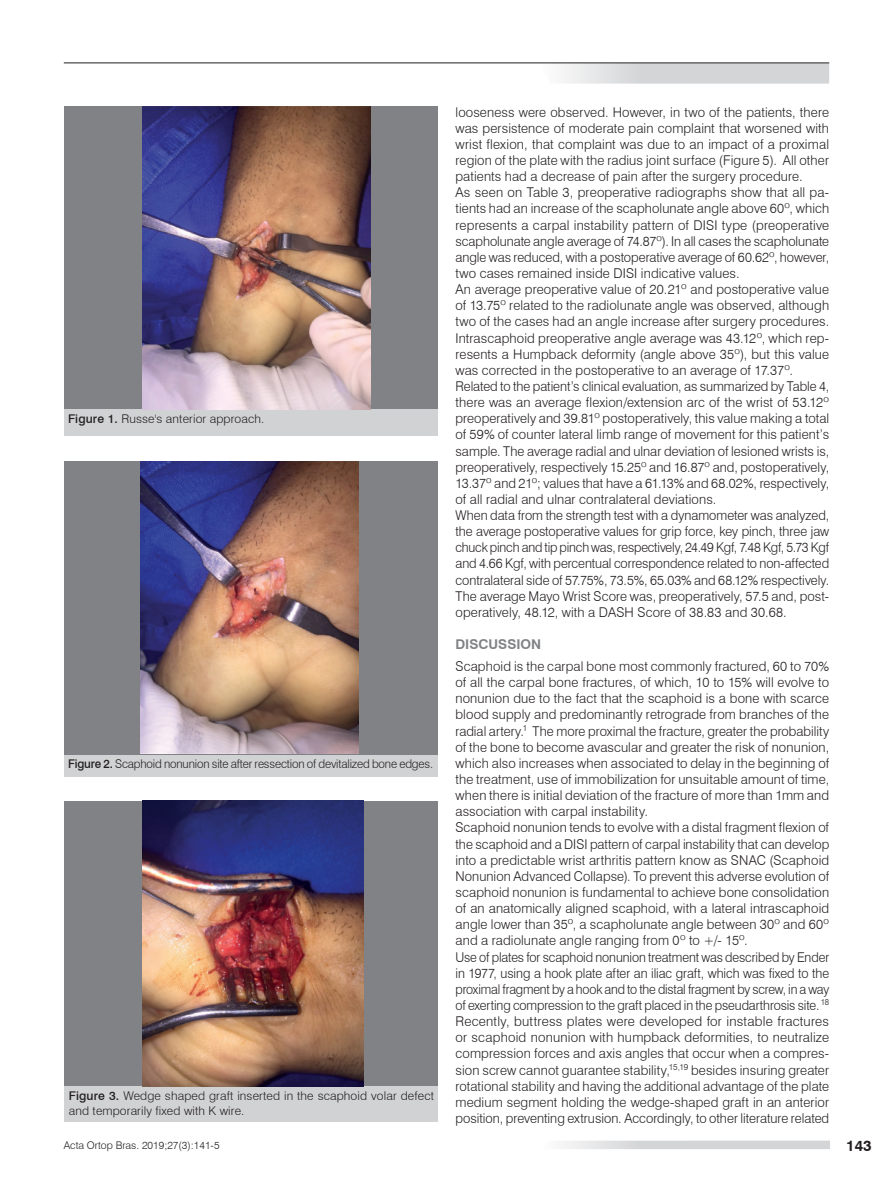
<style>
.page{position:relative;width:893px;height:1191px;background:#fff}
.page>*{position:absolute;margin:0;border:0;box-sizing:border-box;transform-origin:0 0}
.t1{font:700 15px "Swiss 721 BT";color:#231f20}
._004_TEXTO{font:300 13.5px/16.2px "Swiss 721 BT";letter-spacing:.005em;color:#231f20;text-align:justify}
._004_TEXTO-2{font:300 13.5px/16.2px "Swiss 721 BT";letter-spacing:.005em;color:#231f20;text-align:justify;scale:.96 1}
._004_TEXTO-3{font:300 13.5px/16.2px "Swiss 721 BT";letter-spacing:.005em;color:#231f20;text-align:justify;scale:.94 1}
._005_SUBTITULO{font:700 13.5px "Swiss 721 BT";color:#808285}
.Legenda_-_Tam_8{font:300 12px/15px "Swiss 721 BT";letter-spacing:.01em;color:#231f20}
.Legenda_-_Tam_8-2{font:300 12px "Swiss 721 BT";letter-spacing:-.015em;color:#231f20}
.t2{font:300 10.5px "Swiss 721 BT";color:#231f20}
.s1{font-weight:500}
</style>
<div class="page">
<svg style="left:563px;top:64px;width:266px;height:20px;background:#d9dadc"></svg>
<svg style="left:563px;top:1140px;width:267px;height:9px"></svg>
<hr style="left:64px;top:63px;width:765px;height:1px;background:#231f20">
<div style="left:64px;top:106px;width:373px;height:303px;background:#808285"></div>
<div style="left:64px;top:461px;width:373px;height:293px;background:#808285"></div>
<div style="left:65px;top:800px;width:373px;height:286px;background:#808285"></div>
<div style="left:64px;top:409px;width:373px;height:27px;background:#d1d2d4"></div>
<div style="left:64px;top:755px;width:373px;height:21px;background:#d1d2d4"></div>
<div style="left:65px;top:1086px;width:373px;height:35px;background:#d1d2d4"></div>
<img style="left:143px;top:106px;width:228px;height:303px">
<img style="left:140px;top:461px;width:218px;height:292px">
<img style="left:142px;top:800px;width:221px;height:286px">
<p class="Legenda_-_Tam_8" style="left:68px;top:411px;width:198px"><span class="s1">Figure 1.</span> Russe's anterior approach.</p>
<p class="Legenda_-_Tam_8-2" style="left:68px;top:757px;width:367px"><span class="s1">Figure 2.</span> Scaphoid nonunion site after ressection of devitalized bone edges.</p>
<p class="Legenda_-_Tam_8" style="left:69px;top:1088px;width:367px"><span class="s1">Figure 3.</span> Wedge shaped graft inserted in the scaphoid volar defect and temporarily fixed with K wire.</p>
<p class="t2" style="left:64px;top:1138px;width:157px">Acta Ortop Bras. 2019;27(3):141-5</p>
<p class="_004_TEXTO" style="left:455px;top:104px;width:375px">looseness were observed. However, in two of the patients, there was persistence of moderate pain complaint that worsened with wrist flexion, that complaint was due to an impact of a proximal region of the plate with the radius joint surface (Figure 5). All other patients had a decrease of pain after the surgery procedure.</p>
<p class="_004_TEXTO" style="left:455px;top:184px;width:375px">As seen on Table 3, preoperative radiographs show that all pa&shy;tients had an increase of the scapholunate angle above 60º, which represents a carpal instability pattern of DISI type (preoperative scapholunate angle average of 74.87º). In all cases the scapholunate angle was reduced, with a postoperative average of 60.62º, however, two cases remained inside DISI indicative values.</p>
<p class="_004_TEXTO" style="left:455px;top:281px;width:375px">An average preoperative value of 20.21º and postoperative value of 13.75º related to the radiolunate angle was observed, although two of the cases had an angle increase after surgery procedures.</p>
<p class="_004_TEXTO" style="left:455px;top:329px;width:375px">Intrascaphoid preoperative angle average was 43.12º, which rep&shy;resents a Humpback deformity (angle above 35º), but this value was corrected in the postoperative to an average of 17.37º.</p>
<p class="_004_TEXTO-2" style="left:455px;top:378px;width:391px">Related to the patient’s clinical evaluation, as summarized by Table 4, there was an average flexion/extension arc of the wrist of 53.12º preoperatively and 39.81º postoperatively, this value making a total of 59% of counter lateral limb range of movement for this patient’s sample. The average radial and ulnar deviation of lesioned wrists is, preoperatively, respectively 15.25º and 16.87º and, postoperatively, 13.37º and 21º; values that have a 61.13% and 68.02%, respectively, of all radial and ulnar contralateral deviations.</p>
<p class="_004_TEXTO-2" style="left:455px;top:507px;width:391px">When data from the strength test with a dynamometer was analyzed, the average postoperative values for grip force, key pinch, three jaw chuck pinch and tip pinch was, respectively, 24.49 Kgf, 7.48 Kgf, 5.73 Kgf and 4.66 Kgf, with percentual correspondence related to non-affected contralateral side of 57.75%, 73.5%, 65.03% and 68.12% respectively.</p>
<p class="_004_TEXTO" style="left:455px;top:588px;width:375px">The average Mayo Wrist Score was, preoperatively, 57.5 and, post&shy;operatively, 48.12, with a DASH Score of 38.83 and 30.68.</p>
<p class="_005_SUBTITULO" style="left:455px;top:635px;width:87px">DISCUSSION</p>
<p class="_004_TEXTO" style="left:455px;top:658px;width:375px">Scaphoid is the carpal bone most commonly fractured, 60 to 70% of all the carpal bone fractures, of which, 10 to 15% will evolve to nonunion due to the fact that the scaphoid is a bone with scarce blood supply and predominantly retrograde from branches of the radial artery.<sup>1</sup> The more proximal the fracture, greater the probability of the bone to become avascular and greater the risk of nonunion, which also increases when associated to delay in the beginning of the treatment, use of immobilization for unsuitable amount of time, when there is initial deviation of the fracture of more than 1mm and association with carpal instability.</p>
<p class="_004_TEXTO" style="left:455px;top:819px;width:375px">Scaphoid nonunion tends to evolve with a distal fragment flexion of the scaphoid and a DISI pattern of carpal instability that can develop into a predictable wrist arthritis pattern know as SNAC (Scaphoid Nonunion Advanced Collapse). To prevent this adverse evolution of scaphoid nonunion is fundamental to achieve bone consolidation of an anatomically aligned scaphoid, with a lateral intrascaphoid angle lower than 35º, a scapholunate angle between 30º and 60º and a radiolunate angle ranging from 0º to +/- 15º.</p>
<p class="_004_TEXTO-3" style="left:455px;top:948px;width:399px">Use of plates for scaphoid nonunion treatment was described by Ender in 1977, using a hook plate after an iliac graft, which was fixed to the proximal fragment by a hook and to the distal fragment by screw, in a way of exerting compression to the graft placed in the pseudarthrosis site. <sup>18</sup></p>
<p class="_004_TEXTO" style="left:455px;top:1013px;width:375px">Recently, buttress plates were developed for instable fractures or scaphoid nonunion with humpback deformities, to neutralize compression forces and axis angles that occur when a compres&shy;sion screw cannot guarantee stability,<sup>15,19</sup> besides insuring greater rotational stability and having the additional advantage of the plate medium segment holding the wedge-shaped graft in an anterior position, preventing extrusion. Accordingly, to other literature related</p>
<p class="t1" style="left:846px;top:1136px;width:27px">143</p>
</div>
